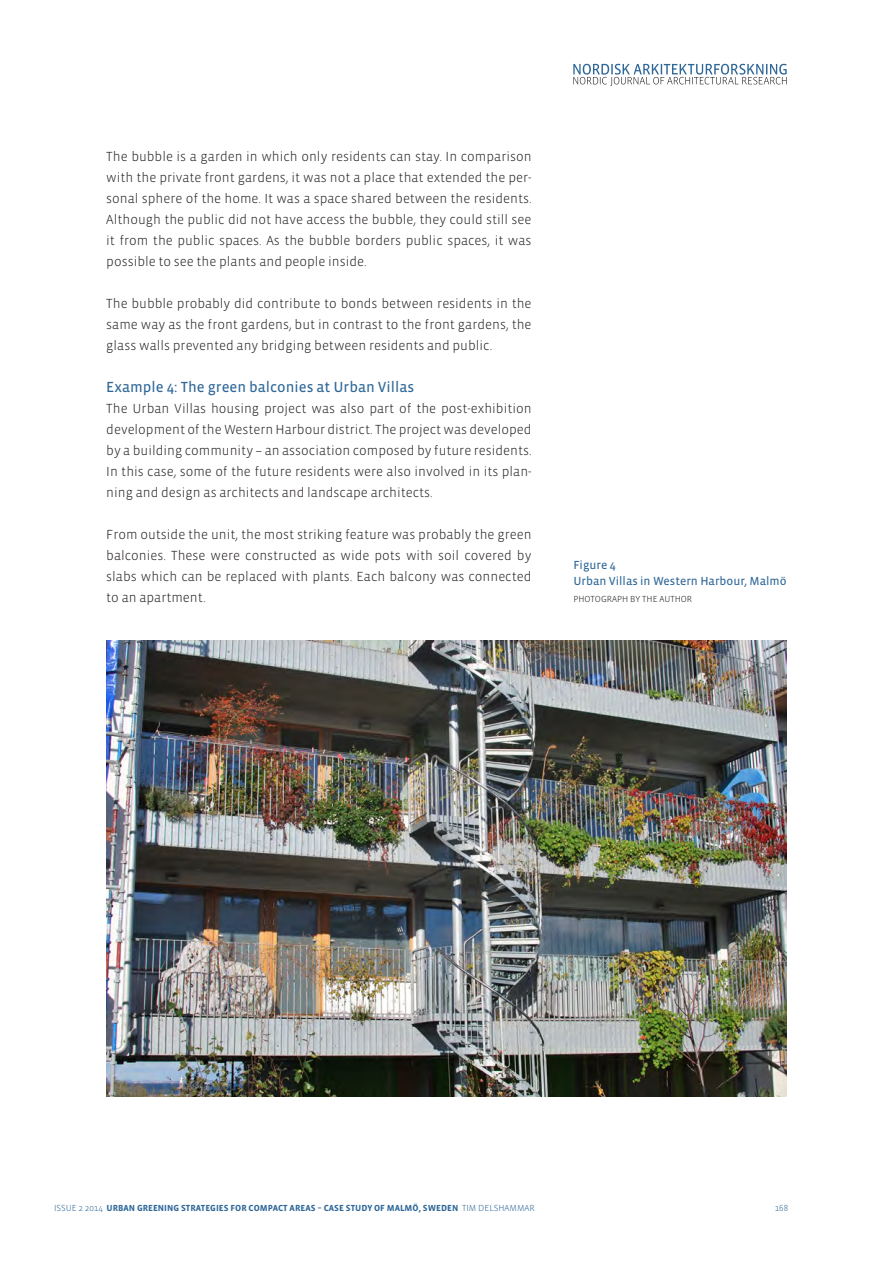
<style>
.page{position:relative;width:893px;height:1263px;background:#fff}
.page>*{position:absolute;margin:0;border:0;box-sizing:border-box;transform-origin:0 0}
.Overskrift_3{font:15px "Vista Sans OT";color:#2e6798}
.t1{font:300 13.5px/21px "Vista Sans OT";color:#231f20;text-align:justify}
.Figurtekst{font:12px "Vista Sans OT";color:#2e6798}
.t2{font:700 9px "Vista Sans OT";color:#2e6798}
.Foto{font:300 9px "Vista Sans OT";color:#231f20}
.t3{font:300 9px "Vista Sans OT";color:#2e6798}
.s1{font-weight:300}
</style>
<div class="page">
<svg style="left:573px;top:64px;width:214px;height:22px"></svg>
<img style="left:106px;top:641px;width:681px;height:455px">
<p class="t1" style="left:106px;top:147px;width:427px">The bubble is a garden in which only residents can stay. In comparison with the private front gardens, it was not a place that extended the per&shy;sonal sphere of the home. It was a space shared between the residents.<br>Although the public did not have access the bubble, they could still see it from the public spaces. As the bubble borders public spaces, it was possible to see the plants and people inside.</p>
<p class="t1" style="left:106px;top:294px;width:427px">The bubble probably did contribute to bonds between residents in the same way as the front gardens, but in contrast to the front gardens, the glass walls prevented any bridging between residents and public.</p>
<p class="Overskrift_3" style="left:106px;top:380px;width:309px">Example 4: The green balconies at Urban Villas</p>
<p class="t1" style="left:106px;top:399px;width:427px">The Urban Villas housing project was also part of the post-exhibition development of the Western Harbour district. The project was developed by a building community – an association composed by future residents.<br>In this case, some of the future residents were also involved in its plan&shy;ning and design as architects and landscape architects.</p>
<p class="t1" style="left:106px;top:525px;width:427px">From outside the unit, the most striking feature was probably the green balconies. These were constructed as wide pots with soil covered by slabs which can be replaced with plants. Each balcony was connected to an apartment.</p>
<p class="Figurtekst" style="left:573px;top:559px;width:44px">Figure 4</p>
<p class="Figurtekst" style="left:573px;top:575px;width:215px">Urban Villas in Western Harbour, Malmö</p>
<p class="Foto" style="left:573px;top:594px;width:120px">PHOTOGRAPH BY THE AUTHOR</p>
<p class="t2" style="left:54px;top:1204px;width:482px"><span class="s1">ISSUE 2 2014</span> URBAN GREENING STRATEGIES FOR COMPACT AREAS − CASE STUDY OF MALMÖ, SWEDEN <span class="s1">TIM DELSHAMMAR</span></p>
<p class="t3" style="left:775px;top:1204px;width:15px">168</p>
</div>
